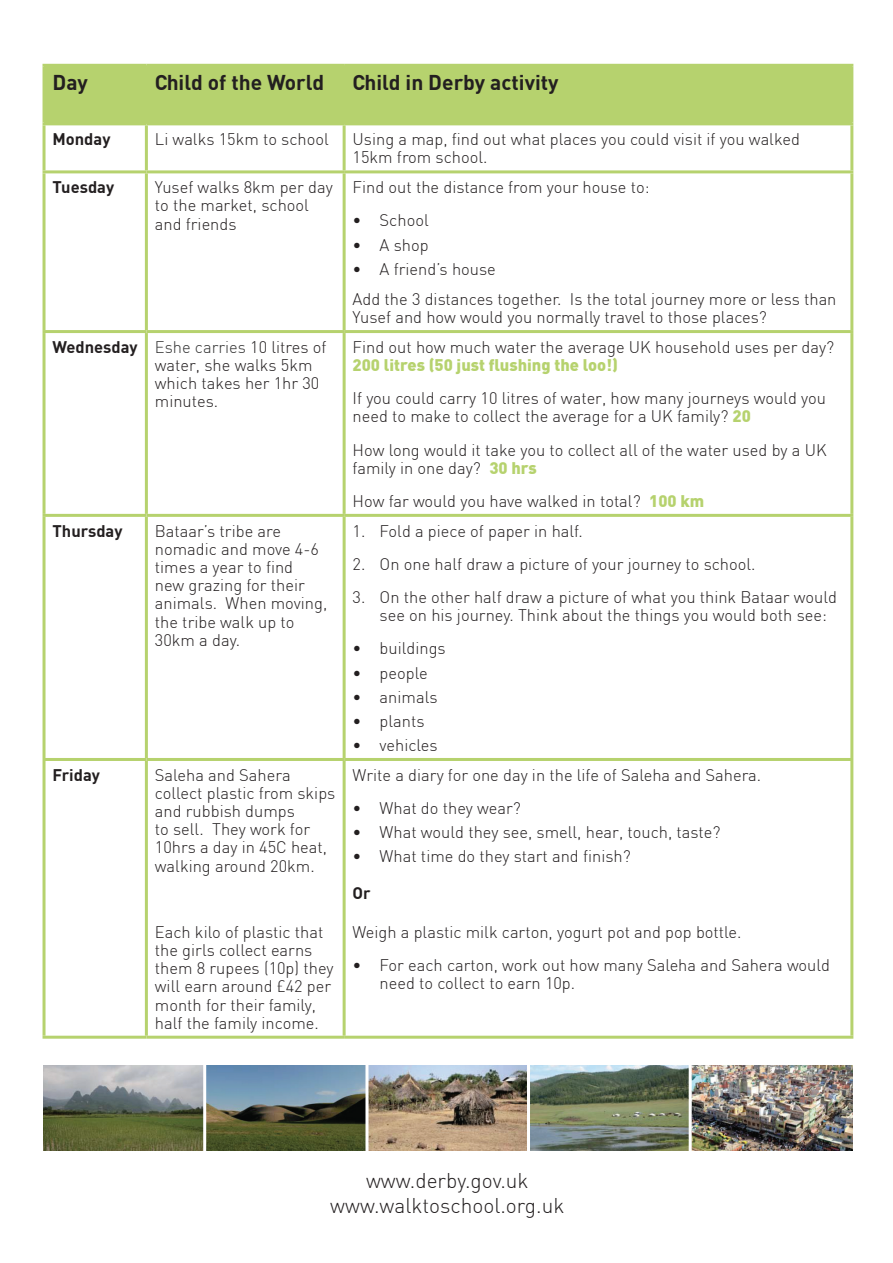
<style>
.page{position:relative;width:893px;height:1263px;background:#fff}
.page>*{position:absolute;margin:0;border:0;box-sizing:border-box;transform-origin:0 0}
.t1{font:700 21px "DIN";color:#231f20}
.t2{font:300 20.85px "DIN";color:#231f20}
.t3{font:300 16.5px/18.1px "DIN";color:#231f20}
.t4{font:700 16.5px "DIN";color:#231f20}
.s1{color:#333}
.s2{font-weight:900;color:#b6d26e}
</style>
<div class="page">
<img style="left:43px;top:1065px;width:809px;height:86px">
<hr style="left:203px;top:1056px;width:3px;height:104px;background:#fff">
<hr style="left:365px;top:1056px;width:3px;height:104px;background:#fff">
<hr style="left:527px;top:1055px;width:3px;height:104px;background:#fff">
<hr style="left:689px;top:1055px;width:3px;height:104px;background:#fff">
<div style="left:46px;top:67px;width:804px;height:55px;background:#b6d26e"></div>
<hr style="left:43px;top:64px;width:103px;height:3px;background:#b6d26e">
<hr style="left:43px;top:67px;width:3px;height:55px;background:#b6d26e">
<hr style="left:146px;top:64px;width:198px;height:3px;background:#b6d26e">
<hr style="left:145px;top:67px;width:3px;height:55px;background:#b6d26e">
<hr style="left:344px;top:64px;width:509px;height:3px;background:#b6d26e">
<hr style="left:343px;top:67px;width:3px;height:55px;background:#b6d26e">
<hr style="left:850px;top:67px;width:3px;height:55px;background:#b6d26e">
<hr style="left:43px;top:122px;width:103px;height:3px;background:#b6d26e">
<hr style="left:43px;top:125px;width:3px;height:45px;background:#b6d26e">
<hr style="left:146px;top:122px;width:198px;height:3px;background:#b6d26e">
<hr style="left:145px;top:125px;width:3px;height:45px;background:#b6d26e">
<hr style="left:344px;top:122px;width:509px;height:3px;background:#b6d26e">
<hr style="left:343px;top:125px;width:3px;height:45px;background:#b6d26e">
<hr style="left:850px;top:125px;width:3px;height:45px;background:#b6d26e">
<hr style="left:43px;top:170px;width:103px;height:3px;background:#b6d26e">
<hr style="left:43px;top:173px;width:3px;height:157px;background:#b6d26e">
<hr style="left:146px;top:170px;width:198px;height:3px;background:#b6d26e">
<hr style="left:145px;top:173px;width:3px;height:157px;background:#b6d26e">
<hr style="left:344px;top:170px;width:509px;height:3px;background:#b6d26e">
<hr style="left:343px;top:173px;width:3px;height:157px;background:#b6d26e">
<hr style="left:850px;top:173px;width:3px;height:157px;background:#b6d26e">
<hr style="left:43px;top:330px;width:103px;height:3px;background:#b6d26e">
<hr style="left:43px;top:333px;width:3px;height:181px;background:#b6d26e">
<hr style="left:146px;top:330px;width:198px;height:3px;background:#b6d26e">
<hr style="left:145px;top:333px;width:3px;height:181px;background:#b6d26e">
<hr style="left:344px;top:330px;width:509px;height:3px;background:#b6d26e">
<hr style="left:343px;top:333px;width:3px;height:181px;background:#b6d26e">
<hr style="left:850px;top:333px;width:3px;height:181px;background:#b6d26e">
<hr style="left:43px;top:514px;width:103px;height:3px;background:#b6d26e">
<hr style="left:43px;top:517px;width:3px;height:241px;background:#b6d26e">
<hr style="left:146px;top:514px;width:198px;height:3px;background:#b6d26e">
<hr style="left:145px;top:517px;width:3px;height:241px;background:#b6d26e">
<hr style="left:344px;top:514px;width:509px;height:3px;background:#b6d26e">
<hr style="left:343px;top:517px;width:3px;height:241px;background:#b6d26e">
<hr style="left:850px;top:517px;width:3px;height:241px;background:#b6d26e">
<hr style="left:43px;top:758px;width:103px;height:3px;background:#b6d26e">
<hr style="left:43px;top:761px;width:3px;height:275px;background:#b6d26e">
<hr style="left:146px;top:758px;width:198px;height:3px;background:#b6d26e">
<hr style="left:145px;top:761px;width:3px;height:275px;background:#b6d26e">
<hr style="left:344px;top:758px;width:509px;height:3px;background:#b6d26e">
<hr style="left:343px;top:761px;width:3px;height:275px;background:#b6d26e">
<hr style="left:850px;top:761px;width:3px;height:275px;background:#b6d26e">
<hr style="left:43px;top:1036px;width:103px;height:3px;background:#b6d26e">
<hr style="left:146px;top:1036px;width:198px;height:3px;background:#b6d26e">
<hr style="left:344px;top:1036px;width:509px;height:3px;background:#b6d26e">
<p class="t1" style="left:53px;top:69px;width:37px">Day</p>
<p class="t1" style="left:155px;top:69px;width:171px">Child of the World</p>
<p class="t1" style="left:353px;top:69px;width:207px">Child in Derby activity</p>
<p class="t4" style="left:53px;top:128px;width:60px">Monday</p>
<p class="t3" style="left:155px;top:130px;width:176px">Li walks 15km to school</p>
<p class="t3" style="left:353px;top:130px;width:449px">Using a map, find out what places you could visit if you walked<br>15km from school.</p>
<p class="t4" style="left:53px;top:177px;width:63px">Tuesday</p>
<p class="t3" style="left:155px;top:178px;width:179px">Yusef walks 8km per day to the market, school and friends</p>
<p class="t3" style="left:353px;top:178px;width:298px">Find out the distance from your house to:</p>
<p class="t3" style="left:353px;top:211px;width:78px">• School</p>
<p class="t3" style="left:353px;top:235px;width:78px">• A shop</p>
<p class="t3" style="left:353px;top:260px;width:145px">• A friend’s house</p>
<p class="t3" style="left:353px;top:290px;width:485px">Add the 3 distances together. Is the total journey more or less than<br>Yusef and how would you normally travel to those places?</p>
<p class="t4" style="left:53px;top:336px;width:87px">Wednesday</p>
<p class="t3" style="left:155px;top:338px;width:173px"><span class="s1">Eshe carries</span> 10 litres of water, she walks 5km which takes her 1hr 30 minutes.</p>
<p class="t3" style="left:353px;top:338px;width:483px">Find out how much water the average UK household uses per day?<br><span class="s2">200 litres (50 just flushing the loo!)</span></p>
<p class="t3" style="left:353px;top:389px;width:475px">If you could carry 10 litres of water, how many journeys would you need to make to collect the average for a UK family? <span class="s2">20</span></p>
<p class="t3" style="left:353px;top:440px;width:476px">How long would it take you to collect all of the water used by a UK family in one day? <span class="s2">30 hrs</span></p>
<p class="t3" style="left:353px;top:492px;width:353px">How far would you have walked in total? <span class="s2">100 km</span></p>
<p class="t4" style="left:53px;top:520px;width:72px">Thursday</p>
<p class="t3" style="left:155px;top:522px;width:174px">Bataar’s tribe are nomadic and move 4-6 times a year to find<br>new grazing for their animals. When moving, the tribe walk up to<br>30km a day.</p>
<p class="t3" style="left:353px;top:522px;width:232px">1. Fold a piece of paper in half.</p>
<p class="t3" style="left:353px;top:555px;width:404px">2. On one half draw a picture of your journey to school.</p>
<p class="t3" style="left:380px;top:588px;width:459px;text-indent:-27px">3. On the other half draw a picture of what you think Bataar would see on his journey. Think about the things you would both see:</p>
<p class="t3" style="left:353px;top:639px;width:95px">• buildings</p>
<p class="t3" style="left:353px;top:663px;width:77px">• people</p>
<p class="t3" style="left:353px;top:687px;width:86px">• animals</p>
<p class="t3" style="left:353px;top:712px;width:74px">• plants</p>
<p class="t3" style="left:353px;top:736px;width:87px">• vehicles</p>
<p class="t4" style="left:53px;top:764px;width:49px">Friday</p>
<p class="t3" style="left:155px;top:766px;width:182px">Saleha and Sahera collect plastic from skips and rubbish dumps<br>to sell. They work for<br>10hrs a day in 45C heat, walking around 20km.</p>
<p class="t3" style="left:155px;top:923px;width:180px">Each kilo of plastic that the girls collect earns them 8 rupees (10p) they will earn around £42 per month for their family, half the family income.</p>
<p class="t3" style="left:353px;top:766px;width:410px">Write a diary for one day in the life of Saleha and Sahera.</p>
<p class="t3" style="left:353px;top:799px;width:170px">• What do they wear?</p>
<p class="t3" style="left:353px;top:823px;width:369px">• What would they see, smell, hear, touch, taste?</p>
<p class="t3" style="left:353px;top:847px;width:280px">• What time do they start and finish?</p>
<p class="t4" style="left:353px;top:882px;width:20px">Or</p>
<p class="t3" style="left:353px;top:922px;width:390px">Weigh a plastic milk carton, yogurt pot and pop bottle.</p>
<p class="t3" style="left:380px;top:956px;width:452px;text-indent:-27px">• For each carton, work out how many Saleha and Sahera would need to collect to earn 10p.</p>
<p class="t2" style="left:366px;top:1167px;width:164px">www.derby.gov.uk</p>
<p class="t2" style="left:330px;top:1192px;width:236px">www.walktoschool.org.uk</p>
</div>
